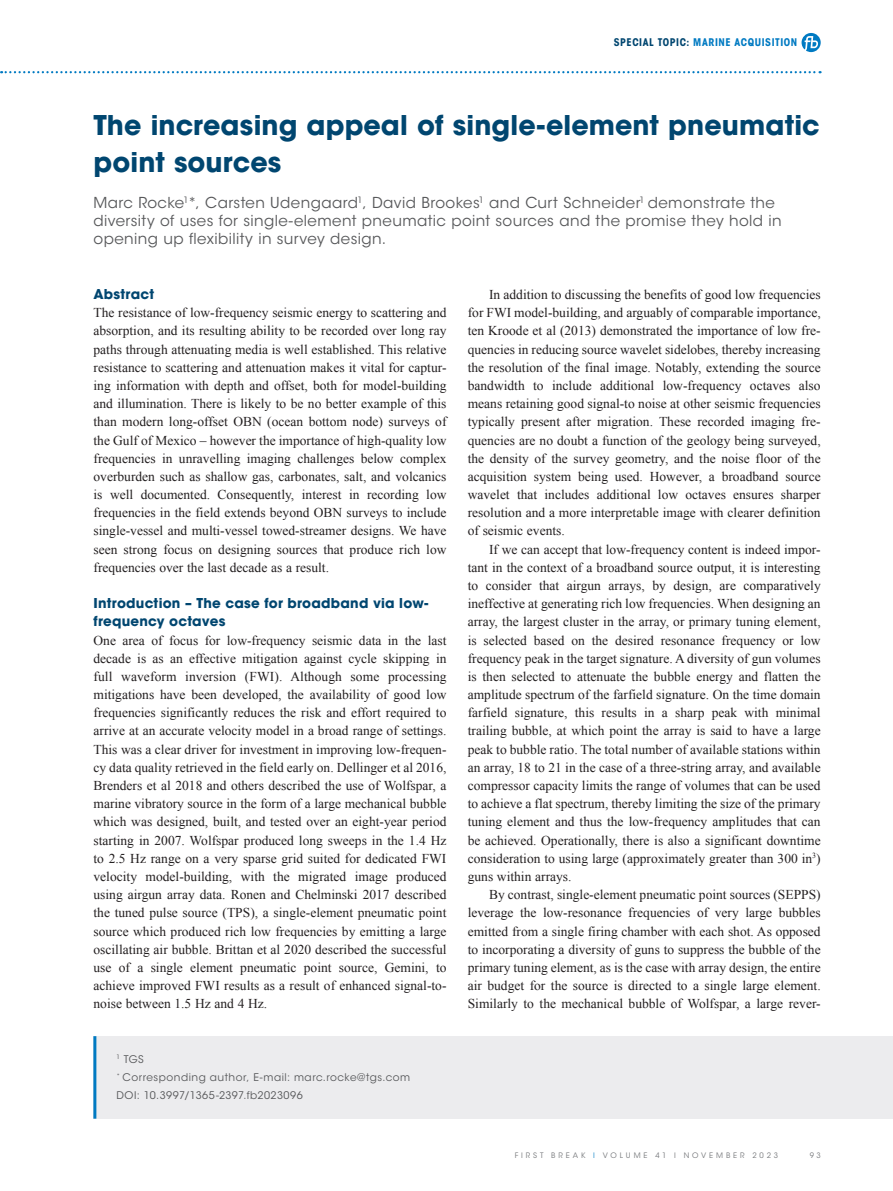
<style>
.page{position:relative;width:893px;height:1191px;background:#fff}
.page>*{position:absolute;margin:0;border:0;box-sizing:border-box;transform-origin:0 0}
._01-HEADER_1{font:700 27px/36.3px "ITC Avant Garde Std";letter-spacing:.005em;color:#004670}
._04-INTRO{font:15px/18.1px "ITC Avant Garde Std";letter-spacing:.025em;color:#57585a}
._00-FB_BODY_indent{font:13.5px/18.1px "Times New Roman";color:#231f20;text-align:justify}
._00-FB_BODY{font:13.5px/18.1px "Times New Roman";color:#231f20;text-align:justify}
._02-HEADER_2{font:700 13.5px/18.1px "ITC Avant Garde Std";letter-spacing:.015em;color:#004670}
._09-ST-TA_Footer{font:10.5px "ITC Avant Garde Std";letter-spacing:.05em;color:#57585a}
.t1{font:700 condensed 10.5px "ITC Avant Garde Std";letter-spacing:.055em;color:#007ac2}
.t2{font:7.5px "ITC Avant Garde Std";letter-spacing:.385em;color:#787a7d}
.s1{color:#004670}
.s2{color:#1c8acb}
</style>
<div class="page">
<svg style="left:801px;top:33px;width:20px;height:19px"></svg>
<div style="left:93px;top:1036px;width:800px;height:82px;background:#ececee"></div>
<svg style="left:1px;top:71px;width:820px;height:2px"></svg>
<hr style="left:93px;top:1036px;width:3px;height:82px;background:#007ac2">
<p class="t1" style="left:614px;top:36px;width:185px"><span class="s1">SPECIAL TOPIC:</span> MARINE ACQUISITION</p>
<p class="_01-HEADER_1" style="left:94px;top:107px;width:728px">The increasing appeal of single-element pneumatic point sources</p>
<p class="_04-INTRO" style="left:94px;top:194px;width:690px">Marc Rocke<sup>1</sup>*, Carsten Udengaard<sup>1</sup>, David Brookes<sup>1</sup> and Curt Schneider<sup>1</sup> demonstrate the diversity of uses for single-element pneumatic point sources and the promise they hold in opening up flexibility in survey design.</p>
<p class="_02-HEADER_2" style="left:94px;top:285px;width:62px">Abstract</p>
<p class="_00-FB_BODY" style="left:94px;top:303px;width:354px">The resistance of low-frequency seismic energy to scattering and absorption, and its resulting ability to be recorded over long ray paths through attenuating media is well established. This relative resistance to scattering and attenuation makes it vital for captur&shy;ing information with depth and offset, both for model-building and illumination. There is likely to be no better example of this than modern long-offset OBN (ocean bottom node) surveys of the Gulf of Mexico – however the importance of high-quality low frequencies in unravelling imaging challenges below complex overburden such as shallow gas, carbonates, salt, and volcanics is well documented. Consequently, interest in recording low frequencies in the field extends beyond OBN surveys to include single-vessel and multi-vessel towed-streamer designs. We have seen strong focus on designing sources that produce rich low frequencies over the last decade as a result.</p>
<p class="_02-HEADER_2" style="left:94px;top:594px;width:336px">Introduction – The case for broadband via low&shy;frequency octaves</p>
<p class="_00-FB_BODY" style="left:94px;top:631px;width:355px">One area of focus for low-frequency seismic data in the last decade is as an effective mitigation against cycle skipping in full waveform inversion (FWI). Although some processing mitigations have been developed, the availability of good low frequencies significantly reduces the risk and effort required to arrive at an accurate velocity model in a broad range of settings.<br>This was a clear driver for investment in improving low-frequen&shy;cy data quality retrieved in the field early on. Dellinger et al 2016, Brenders et al 2018 and others described the use of Wolfspar, a marine vibratory source in the form of a large mechanical bubble which was designed, built, and tested over an eight-year period starting in 2007. Wolfspar produced long sweeps in the 1.4 Hz to 2.5 Hz range on a very sparse grid suited for dedicated FWI velocity model-building, with the migrated image produced using airgun array data. Ronen and Chelminski 2017 described the tuned pulse source (TPS), a single-element pneumatic point source which produced rich low frequencies by emitting a large oscillating air bubble. Brittan et al 2020 described the successful use of a single element pneumatic point source, Gemini, to achieve improved FWI results as a result of enhanced signal-to&shy;noise between 1.5 Hz and 4 Hz.</p>
<p class="_09-ST-TA_Footer" style="left:117px;top:1052px;width:29px"><sup>1</sup> TGS</p>
<p class="_09-ST-TA_Footer" style="left:117px;top:1070px;width:295px"><sup>*</sup> Corresponding author, E-mail: marc.rocke@tgs.com</p>
<p class="_09-ST-TA_Footer" style="left:117px;top:1089px;width:188px">DOI: 10.3997/1365-2397.fb2023096</p>
<p class="_00-FB_BODY_indent" style="left:468px;top:285px;width:354px;text-indent:21px">In addition to discussing the benefits of good low frequencies for FWI model-building, and arguably of comparable importance, ten Kroode et al (2013) demonstrated the importance of low fre&shy;quencies in reducing source wavelet sidelobes, thereby increasing the resolution of the final image. Notably, extending the source bandwidth to include additional low-frequency octaves also means retaining good signal-to noise at other seismic frequencies typically present after migration. These recorded imaging fre&shy;quencies are no doubt a function of the geology being surveyed, the density of the survey geometry, and the noise floor of the acquisition system being used. However, a broadband source wavelet that includes additional low octaves ensures sharper resolution and a more interpretable image with clearer definition of seismic events.</p>
<p class="_00-FB_BODY_indent" style="left:468px;top:540px;width:354px;text-indent:21px">If we can accept that low-frequency content is indeed impor&shy;tant in the context of a broadband source output, it is interesting to consider that airgun arrays, by design, are comparatively ineffective at generating rich low frequencies. When designing an array, the largest cluster in the array, or primary tuning element, is selected based on the desired resonance frequency or low frequency peak in the target signature. A diversity of gun volumes is then selected to attenuate the bubble energy and flatten the amplitude spectrum of the farfield signature. On the time domain farfield signature, this results in a sharp peak with minimal trailing bubble, at which point the array is said to have a large peak to bubble ratio. The total number of available stations within an array, 18 to 21 in the case of a three-string array, and available compressor capacity limits the range of volumes that can be used to achieve a flat spectrum, thereby limiting the size of the primary tuning element and thus the low-frequency amplitudes that can be achieved. Operationally, there is also a significant downtime consideration to using large (approximately greater than 300 in<sup>3</sup>) guns within arrays.</p>
<p class="_00-FB_BODY_indent" style="left:468px;top:885px;width:354px;text-indent:21px">By contrast, single-element pneumatic point sources (SEPPS) leverage the low-resonance frequencies of very large bubbles emitted from a single firing chamber with each shot. As opposed to incorporating a diversity of guns to suppress the bubble of the primary tuning element, as is the case with array design, the entire air budget for the source is directed to a single large element.<br>Similarly to the mechanical bubble of Wolfspar, a large rever-</p>
<p class="t2" style="left:515px;top:1151px;width:265px">FIRST BREAK <span class="s2">I</span> VOLUME 41 I NOVEMBER 2023</p>
<p class="t2" style="left:810px;top:1151px;width:12px">9 3</p>
</div>
